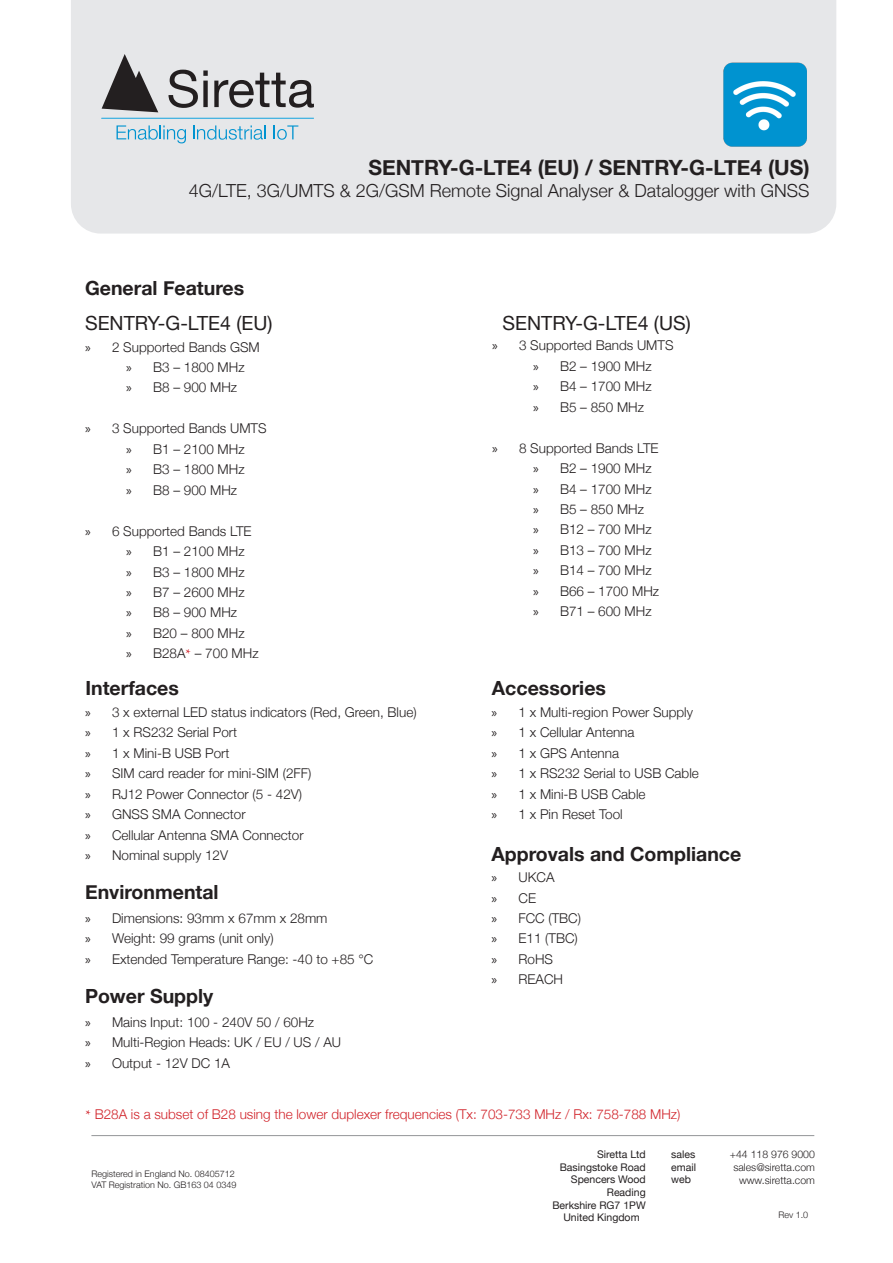
<style>
.page{position:relative;width:893px;height:1263px;background:#fff}
.page>*{position:absolute;margin:0;border:0;box-sizing:border-box;transform-origin:0 0}
.t1{font:700 21px "Helvetica Neue";color:#231f20}
.t2{font:700 19.5px "Helvetica Neue";color:#231f20}
.t3{font:19.5px "Helvetica Neue";color:#231f20}
.t4{font:300 18px "Helvetica Neue";color:#231f20}
.t5{font:300 13.5px "Helvetica Neue";color:#231f20}
.t6{font:300 13.5px "Helvetica Neue";color:#d1232a}
.t7{font:10.5px/12.6px "Helvetica Neue";color:#231f20;text-align:right}
.t8{font:300 10.5px/12.6px "Helvetica Neue";color:#231f20;text-align:right}
.t9{font:300 9px/10.8px "Helvetica Neue";color:#231f20}
.s1{font-family:"Myriad Pro";font-weight:400}
.s2{font-family:"Minion Pro";font-weight:400;color:#d1232a}
.s3{font-family:"Minion Pro";font-weight:400}
</style>
<div class="page">
<div style="left:71px;top:0;width:765px;height:234px;background:#e6e7e9"></div>
<hr style="left:91px;top:1135px;width:723px;height:1px;background:#939598">
<svg style="left:102px;top:54px;width:56px;height:58px;background:#828182"></svg>
<hr style="left:102px;top:118px;width:212px;height:1px;background:#24aae1">
<svg style="left:168px;top:70px;width:40px;height:38px;background:#9a9a9b"></svg>
<svg style="left:214px;top:73px;width:100px;height:35px;background:#a0a0a1"></svg>
<svg style="left:117px;top:125px;width:69px;height:18px"></svg>
<svg style="left:193px;top:125px;width:73px;height:15px"></svg>
<svg style="left:274px;top:125px;width:24px;height:15px"></svg>
<img style="left:720px;top:60px;width:90px;height:88px">
<h1 class="t1" style="left:368px;top:155px;width:443px">SENTRY-G-LTE4 (EU) / SENTRY-G-LTE4 (US)</h1>
<h3 class="t4" style="left:189px;top:179px;width:622px">4G/LTE, 3G/UMTS &amp; 2G/GSM Remote Signal Analyser &amp; Datalogger with GNSS</h3>
<p class="t2" style="left:85px;top:276px;width:161px">General Features</p>
<p class="t3" style="left:85px;top:311px;width:189px">SENTRY-G-LTE4 (EU)</p>
<p class="t3" style="left:503px;top:311px;width:190px">SENTRY-G-LTE4 (US)</p>
<p class="t5" style="left:85px;top:338px;width:176px"><span class="s1">»</span> 2 Supported Bands GSM</p>
<p class="t5" style="left:126px;top:359px;width:120px"><span class="s1">»</span> B3 – 1800 MHz</p>
<p class="t5" style="left:126px;top:379px;width:113px"><span class="s1">»</span> B8 – 900 MHz</p>
<p class="t5" style="left:85px;top:420px;width:183px"><span class="s1">»</span> 3 Supported Bands UMTS</p>
<p class="t5" style="left:126px;top:441px;width:120px"><span class="s1">»</span> B1 – 2100 MHz</p>
<p class="t5" style="left:126px;top:461px;width:120px"><span class="s1">»</span> B3 – 1800 MHz</p>
<p class="t5" style="left:126px;top:482px;width:113px"><span class="s1">»</span> B8 – 900 MHz</p>
<p class="t5" style="left:85px;top:522px;width:168px"><span class="s1">»</span> 6 Supported Bands LTE</p>
<p class="t5" style="left:126px;top:543px;width:120px"><span class="s1">»</span> B1 – 2100 MHz</p>
<p class="t5" style="left:126px;top:563px;width:120px"><span class="s1">»</span> B3 – 1800 MHz</p>
<p class="t5" style="left:126px;top:584px;width:120px"><span class="s1">»</span> B7 – 2600 MHz</p>
<p class="t5" style="left:126px;top:604px;width:113px"><span class="s1">»</span> B8 – 900 MHz</p>
<p class="t5" style="left:126px;top:625px;width:120px"><span class="s1">»</span> B20 – 800 MHz</p>
<p class="t5" style="left:126px;top:645px;width:134px"><span class="s1">»</span> B28A<span class="s2">*</span> – 700 MHz</p>
<p class="t5" style="left:492px;top:337px;width:183px"><span class="s1">»</span> 3 Supported Bands UMTS</p>
<p class="t5" style="left:533px;top:358px;width:120px"><span class="s1">»</span> B2 – 1900 MHz</p>
<p class="t5" style="left:533px;top:378px;width:120px"><span class="s1">»</span> B4 – 1700 MHz</p>
<p class="t5" style="left:533px;top:399px;width:113px"><span class="s1">»</span> B5 – 850 MHz</p>
<p class="t5" style="left:492px;top:439px;width:168px"><span class="s1">»</span> 8 Supported Bands LTE</p>
<p class="t5" style="left:533px;top:460px;width:120px"><span class="s1">»</span> B2 – 1900 MHz</p>
<p class="t5" style="left:533px;top:480px;width:120px"><span class="s1">»</span> B4 – 1700 MHz</p>
<p class="t5" style="left:533px;top:501px;width:113px"><span class="s1">»</span> B5 – 850 MHz</p>
<p class="t5" style="left:533px;top:521px;width:120px"><span class="s1">»</span> B12 – 700 MHz</p>
<p class="t5" style="left:533px;top:542px;width:120px"><span class="s1">»</span> B13 – 700 MHz</p>
<p class="t5" style="left:533px;top:562px;width:120px"><span class="s1">»</span> B14 – 700 MHz</p>
<p class="t5" style="left:533px;top:583px;width:128px"><span class="s1">»</span> B66 – 1700 MHz</p>
<p class="t5" style="left:533px;top:603px;width:120px"><span class="s1">»</span> B71 – 600 MHz</p>
<p class="t2" style="left:85px;top:676px;width:95px">Interfaces</p>
<p class="t2" style="left:492px;top:676px;width:116px">Accessories</p>
<p class="t5" style="left:85px;top:704px;width:333px"><span class="s1">»</span> 3 x external LED status indicators (Red, Green, Blue)</p>
<p class="t5" style="left:85px;top:724px;width:154px"><span class="s1">»</span> 1 x RS232 Serial Port</p>
<p class="t5" style="left:85px;top:745px;width:146px"><span class="s1">»</span> 1 x Mini-B USB Port</p>
<p class="t5" style="left:85px;top:765px;width:228px"><span class="s1">»</span> SIM card reader for mini-SIM (2FF)</p>
<p class="t5" style="left:85px;top:785px;width:219px"><span class="s1">»</span> RJ12 Power Connector (5 - 42V)</p>
<p class="t5" style="left:85px;top:806px;width:162px"><span class="s1">»</span> GNSS SMA Connector</p>
<p class="t5" style="left:85px;top:826px;width:220px"><span class="s1">»</span> Cellular Antenna SMA Connector</p>
<p class="t5" style="left:85px;top:847px;width:145px"><span class="s1">»</span> Nominal supply 12V</p>
<p class="t5" style="left:491px;top:704px;width:203px"><span class="s1">»</span> 1 x Multi-region Power Supply</p>
<p class="t5" style="left:491px;top:724px;width:145px"><span class="s1">»</span> 1 x Cellular Antenna</p>
<p class="t5" style="left:491px;top:745px;width:129px"><span class="s1">»</span> 1 x GPS Antenna</p>
<p class="t5" style="left:491px;top:765px;width:209px"><span class="s1">»</span> 1 x RS232 Serial to USB Cable</p>
<p class="t5" style="left:491px;top:785px;width:156px"><span class="s1">»</span> 1 x Mini-B USB Cable</p>
<p class="t5" style="left:491px;top:806px;width:133px"><span class="s1">»</span> 1 x Pin Reset Tool</p>
<p class="t2" style="left:491px;top:841px;width:251px">Approvals and Compliance</p>
<p class="t5" style="left:491px;top:869px;width:65px"><span class="s1">»</span> UKCA</p>
<p class="t5" style="left:491px;top:889px;width:46px"><span class="s1">»</span> CE</p>
<p class="t5" style="left:491px;top:910px;width:91px"><span class="s1">»</span> FCC (TBC)</p>
<p class="t5" style="left:491px;top:930px;width:88px"><span class="s1">»</span> E11 (TBC)</p>
<p class="t5" style="left:491px;top:951px;width:63px"><span class="s1">»</span> RoHS</p>
<p class="t5" style="left:491px;top:971px;width:73px"><span class="s1">»</span> REACH</p>
<p class="t2" style="left:85px;top:880px;width:135px">Environmental</p>
<p class="t5" style="left:85px;top:910px;width:244px"><span class="s1">»</span> Dimensions: 93mm x 67mm x 28mm</p>
<p class="t5" style="left:85px;top:930px;width:190px"><span class="s1">»</span> Weight: 99 grams (unit only)</p>
<p class="t5" style="left:85px;top:951px;width:290px"><span class="s1">»</span> Extended Temperature Range: -40 to +85 °C</p>
<p class="t2" style="left:85px;top:984px;width:130px">Power Supply</p>
<p class="t5" style="left:85px;top:1014px;width:231px"><span class="s1">»</span> Mains Input: 100 - 240V 50 / 60Hz</p>
<p class="t5" style="left:85px;top:1034px;width:258px"><span class="s1">»</span> Multi-Region Heads: UK / EU / US / AU</p>
<p class="t5" style="left:85px;top:1055px;width:147px"><span class="s1">»</span> Output - 12V DC 1A</p>
<p class="t6" style="left:85px;top:1106px;width:596px"><span class="s3">*</span> B28A is a subset of B28 using the lower duplexer frequencies (Tx: 703-733 MHz / Rx: 758-788 MHz)</p>
<p class="t9" style="left:91px;top:1168px;width:146px">Registered in England No. 08405712<br>VAT Registration No. GB163 04 0349</p>
<p class="t7" style="left:552px;top:1148px;width:95px">Siretta Ltd<br>Basingstoke Road<br>Spencers Wood<br>Reading<br>Berkshire RG7 1PW</p>
<p class="t7" style="left:671px;top:1148px;width:26px;text-align:justify">sales email web</p>
<p class="t8" style="left:730px;top:1148px;width:87px">+44 118 976 9000 sales@siretta.com www.siretta.com</p>
<p class="t7" style="left:563px;top:1211px;width:78px">United Kingdom</p>
<p class="t9" style="left:778px;top:1209px;width:31px">Rev 1.0</p>
</div>
